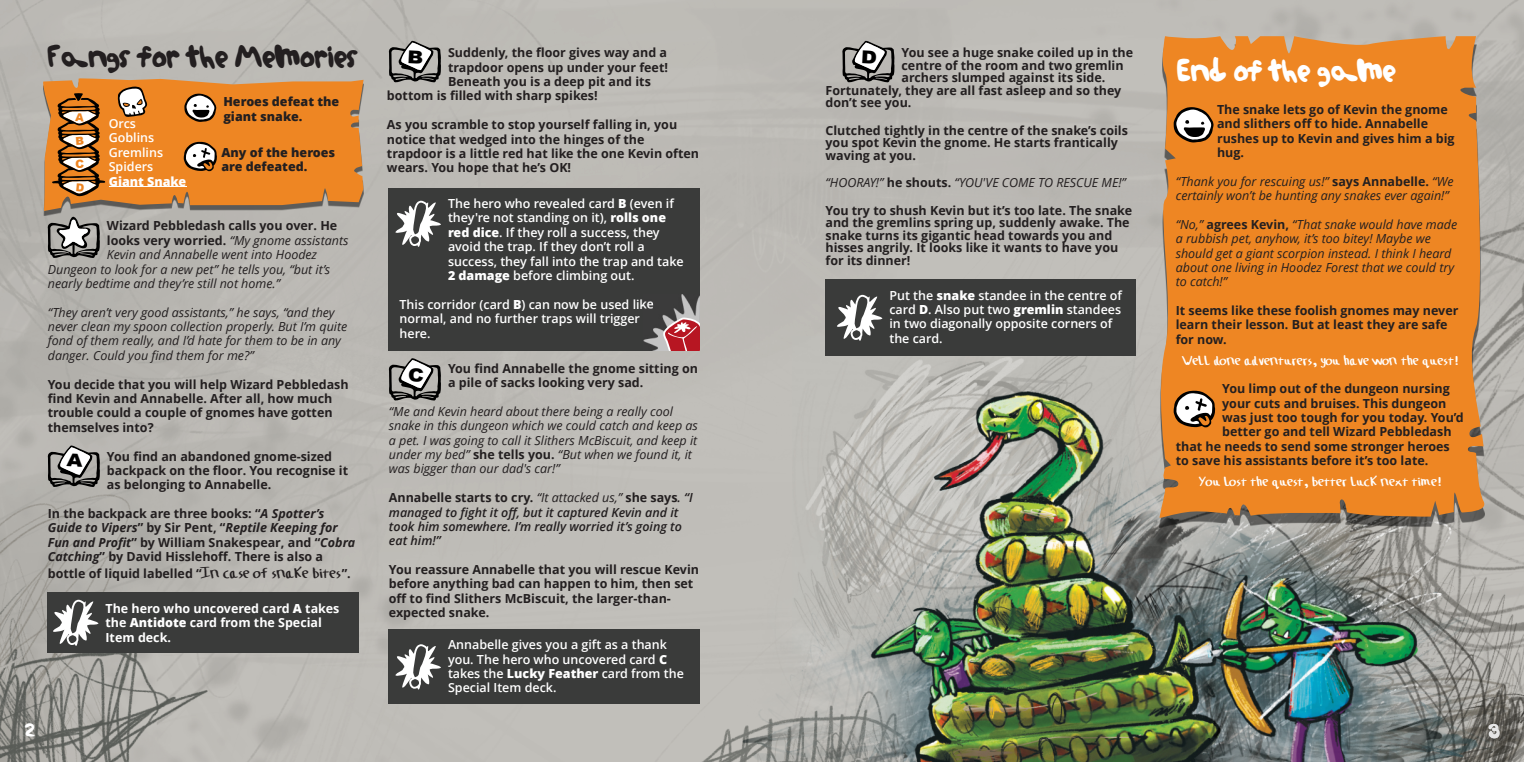
<style>
.page{position:relative;width:1524px;height:762px;background:#fff}
.page>*{position:absolute;margin:0;border:0;box-sizing:border-box;transform-origin:0 0}
.t1{font:30px "Cora Chubby";color:#231f20}
.t2{font:30px "Cora Chubby";color:#fff}
.t3{font:17.5px "Cora Chubby";color:#fff}
.t4{font:17.5px "Cora Chubby";color:#e6e6e6}
.t5{font:700 12.5px/14.4px "Open Sans";color:#231f20}
.t6{font:italic 12.5px/14.4px "Open Sans";color:#231f20}
.t7{font:600 12.5px/14.4px "Open Sans";color:#fff}
.t8{font:italic 600 12.5px/14.4px "Open Sans";color:#231f20}
.t9{font:12.5px "Cora Line Wide";color:#fff}
.t10{font:700 12.5px/14.4px "Open Sans";color:#fff}
.t11{font:800 12.5px/14.4px "Open Sans";color:#231f20}
.t12{font:800 12.5px "Open Sans";color:#fff}
.s1{font-weight:700;font-style:normal}
.s2{font-style:italic}
.s3{font-family:"Cora Line Wide";font-weight:400;font-size:13.75px}
.s4{font-weight:800}
.s5{font-weight:400}
</style>
<div class="page">
<img style="left:0;top:0;width:1524px;height:762px">
<img style="left:739px;top:320px;width:754px;height:442px">
<svg style="left:1155px;top:36px;width:334px;height:482px;background:#e7882d"></svg>
<div style="left:43px;top:211px;width:320px;height:5px;background:#b8b5b1"></div>
<div style="left:48px;top:593px;width:311px;height:60px;background:#3a3b3a"></div>
<svg style="left:53px;top:600px;width:46px;height:46px"></svg>
<div style="left:389px;top:188px;width:311px;height:163px;background:#3a3b3a"></div>
<img style="left:643px;top:294px;width:57px;height:57px">
<svg style="left:663px;top:317px;width:37px;height:34px"></svg>
<div style="left:389px;top:629px;width:311px;height:75px;background:#3a3b3a"></div>
<div style="left:825px;top:279px;width:311px;height:77px;background:#3a3b3a"></div>
<svg style="left:395px;top:201px;width:46px;height:46px"></svg>
<svg style="left:395px;top:644px;width:46px;height:46px"></svg>
<svg style="left:837px;top:295px;width:46px;height:46px"></svg>
<svg style="left:48px;top:217px;width:52px;height:41px"></svg>
<svg style="left:1171px;top:106px;width:46px;height:36px"></svg>
<svg style="left:1169px;top:389px;width:48px;height:40px"></svg>
<svg style="left:42px;top:78px;width:321px;height:133px;background:#d88638"></svg>
<svg style="left:389px;top:358px;width:52px;height:43px"></svg>
<svg style="left:48px;top:445px;width:52px;height:42px"></svg>
<svg style="left:389px;top:41px;width:52px;height:41px"></svg>
<svg style="left:842px;top:41px;width:52px;height:41px"></svg>
<h1 class="t1" style="left:48px;top:43px;width:312px">Fangs for the Memories</h1>
<p class="t7" style="left:109px;top:118px;width:56px">Orcs<br>Goblins<br>Gremlins<br>Spiders</p>
<p class="t12" style="left:109px;top:176px;width:79px">Giant Snake</p>
<p class="t11" style="left:223px;top:96px;width:117px">Heroes defeat the giant snake.</p>
<p class="t11" style="left:221px;top:146px;width:115px">Any of the heroes are defeated.</p>
<p class="t5" style="left:107px;top:220px;width:232px">Wizard Pebbledash calls you over. He</p>
<p class="t6" style="left:107px;top:234px;width:243px"><span class="s1">looks very worried.</span> “My gnome assistants</p>
<p class="t6" style="left:107px;top:249px;width:212px">Kevin and Annabelle went into Hoodez</p>
<p class="t6" style="left:48px;top:263px;width:284px">Dungeon to look for a new pet” he tells you, “but it’s</p>
<p class="t6" style="left:48px;top:277px;width:234px">nearly bedtime and they’re still not home.”</p>
<p class="t6" style="left:48px;top:306px;width:301px">“They aren’t very good assistants,” he says, “and they never clean my spoon collection properly. But I’m quite fond of them really, and I’d hate for them to be in any danger. Could you find them for me?”</p>
<p class="t5" style="left:48px;top:378px;width:302px">You decide that you will help Wizard Pebbledash find Kevin and Annabelle. After all, how much trouble could a couple of gnomes have gotten themselves into?</p>
<p class="t5" style="left:107px;top:450px;width:243px">You find an abandoned gnome-sized backpack on the floor. You recognise it as belonging to Annabelle.</p>
<p class="t5" style="left:48px;top:507px;width:309px">In the backpack are three books: “<span class="s2">A Spotter’s Guide to Vipers</span>” by Sir Pent, “<span class="s2">Reptile Keeping for Fun and Profit</span>” by William Snakespear, and “<span class="s2">Cobra Catching</span>” by David Hisslehoff. There is also a</p>
<p class="t5" style="left:48px;top:568px;width:304px">bottle of liquid labelled “<span class="s3">In case of snake bites</span>”.</p>
<p class="t10" style="left:105px;top:602px;width:235px">The hero who uncovered card <span class="s4">A</span> takes the <span class="s4">Antidote</span> card from the Special<br>Item deck.</p>
<h2 class="t3" style="left:26px;top:722px;width:11px">2</h2>
<p class="t5" style="left:448px;top:47px;width:221px">Suddenly, the floor gives way and a</p>
<p class="t5" style="left:448px;top:61px;width:221px">trapdoor opens up under your feet!</p>
<p class="t5" style="left:448px;top:76px;width:204px">Beneath you is a deep pit and its</p>
<p class="t5" style="left:387px;top:90px;width:212px">bottom is filled with sharp spikes!</p>
<p class="t5" style="left:387px;top:119px;width:314px">As you scramble to stop yourself falling in, you notice that wedged into the hinges of the trapdoor is a little red hat like the one Kevin often wears. You hope that he’s OK!</p>
<p class="t7" style="left:448px;top:198px;width:237px">The hero who revealed card <span class="s4">B</span> (even if they're not standing on it), <span class="s4">rolls one red dice</span>. If they roll a success, they avoid the trap. If they don’t roll a success, they fall into the trap and take <span class="s4">2 damage</span> before climbing out.</p>
<p class="t7" style="left:399px;top:298px;width:256px">This corridor (card <span class="s4">B</span>) can now be used like normal, and no further traps will trigger here.</p>
<p class="t5" style="left:448px;top:362px;width:251px">You find Annabelle the gnome sitting on a pile of sacks looking very sad.</p>
<p class="t6" style="left:389px;top:405px;width:311px">“Me and Kevin heard about there being a really cool snake in this dungeon which we could catch and keep as a pet. I was going to call it Slithers McBiscuit, and keep it under my bed” <span class="s1">she tells you.</span> “But when we found it, it was bigger than our dad's car!”</p>
<p class="t8" style="left:389px;top:492px;width:305px"><span class="s1">Annabelle starts to cry.</span> <span class="s5">“It attacked us,”</span> <span class="s1">she says</span>. “I managed to fight it off, but it captured Kevin and it took him somewhere. I’m really worried it’s going to eat him!”</p>
<p class="t5" style="left:389px;top:563px;width:312px">You reassure Annabelle that you will rescue Kevin before anything bad can happen to him, then set off to find Slithers McBiscuit, the larger-than&shy;expected snake.</p>
<p class="t7" style="left:448px;top:639px;width:237px">Annabelle gives you a gift as a thank you. The hero who uncovered card <span class="s4">C </span>takes the <span class="s4">Lucky Feather</span> card from the<br>Special Item deck.</p>
<p class="t5" style="left:901px;top:47px;width:233px">You see a huge snake coiled up in the</p>
<p class="t5" style="left:901px;top:59px;width:224px">centre of the room and two gremlin</p>
<p class="t5" style="left:901px;top:72px;width:205px">archers slumped against its side.</p>
<p class="t5" style="left:825px;top:84px;width:297px">Fortunately, they are all fast asleep and so they</p>
<p class="t5" style="left:825px;top:97px;width:87px">don’t see you.</p>
<p class="t5" style="left:825px;top:125px;width:304px;line-height:12.5px">Clutched tightly in the centre of the snake’s coils you spot Kevin the gnome. He starts frantically waving at you.</p>
<p class="t6" style="left:825px;top:177px;width:302px">“HOORAY!” <span class="s1">he shouts.</span> “YOU'VE COME TO RESCUE ME!”</p>
<p class="t5" style="left:825px;top:205px;width:308px;line-height:12.5px">You try to shush Kevin but it’s too late. The snake and the gremlins spring up, suddenly awake. The snake turns its gigantic head towards you and hisses angrily. It looks like it wants to have you for its dinner!</p>
<p class="t7" style="left:889px;top:289px;width:234px">Put the <span class="s4">snake</span> standee in the centre of card <span class="s4">D</span>. Also put two <span class="s4">gremlin</span> standees in two diagonally opposite corners of the card.</p>
<h1 class="t2" style="left:1178px;top:57px;width:220px">End of the game</h1>
<p class="t5" style="left:1217px;top:103px;width:239px">The snake lets go of Kevin the gnome and slithers off to hide. Annabelle rushes up to Kevin and gives him a big hug.</p>
<p class="t6" style="left:1175px;top:175px;width:279px">“Thank you for rescuing us!” <span class="s1">says Annabelle.</span> “We certainly won’t be hunting any snakes ever again!”</p>
<p class="t6" style="left:1175px;top:218px;width:283px">“No,” <span class="s1">agrees Kevin,</span> “That snake would have made a rubbish pet, anyhow, it’s too bitey! Maybe we should get a giant scorpion instead. I think I heard about one living in Hoodez Forest that we could try to catch!”</p>
<p class="t5" style="left:1175px;top:305px;width:284px">It seems like these foolish gnomes may never learn their lesson. But at least they are safe for now.</p>
<p class="t9" style="left:1182px;top:354px;width:278px">Well done adventurers, you have won the quest!</p>
<p class="t5" style="left:1222px;top:383px;width:229px">You limp out of the dungeon nursing</p>
<p class="t5" style="left:1222px;top:397px;width:226px">your cuts and bruises. This dungeon</p>
<p class="t5" style="left:1222px;top:411px;width:243px">was just too tough for you today. You’d</p>
<p class="t5" style="left:1222px;top:426px;width:231px">better go and tell Wizard Pebbledash</p>
<p class="t5" style="left:1175px;top:440px;width:276px">that he needs to send some stronger heroes</p>
<p class="t5" style="left:1175px;top:455px;width:254px">to save his assistants before it’s too late.</p>
<p class="t9" style="left:1199px;top:476px;width:244px">You lost the quest, better luck next time!</p>
<h2 class="t4" style="left:1489px;top:723px;width:13px">3</h2>
</div>
